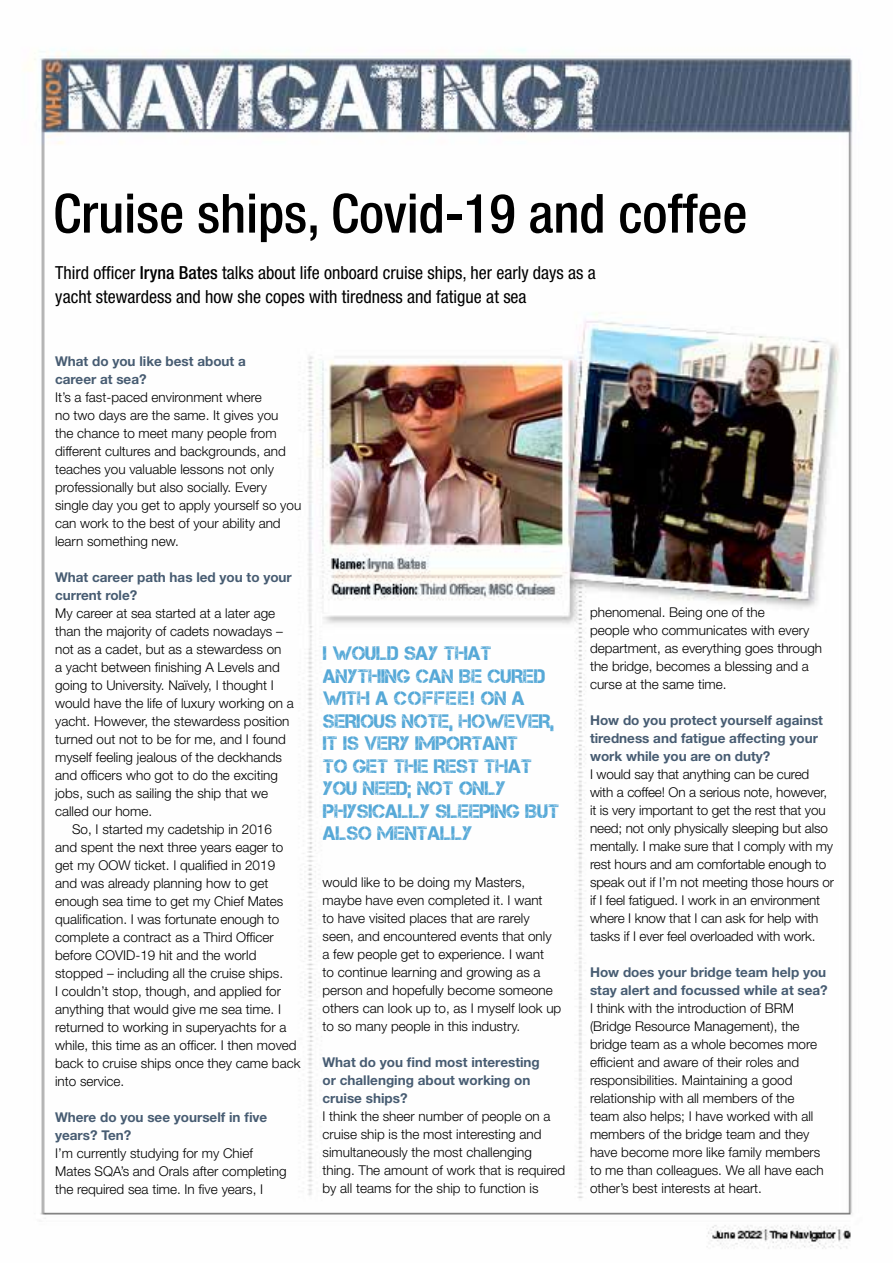
<style>
.page{position:relative;width:893px;height:1263px;background:#fff}
.page>*{position:absolute;margin:0;border:0;box-sizing:border-box;transform-origin:0 0}
.t1{font:500 condensed 54px "Helvetica Neue LT Std";color:#000}
.t2{font:19.5px/22.5px "Captureit";color:#55a8d7}
.t3{font:condensed 18px/24px "Helvetica Neue LT Std";color:#000}
.t4{font:300 13.5px/18px "Helvetica Neue LT Std";color:#000}
.t5{font:700 13.5px/18px "Helvetica Neue LT Std";color:#475c72}
.s1{font-weight:500}
</style>
<div class="page">
<img style="left:27px;top:49px;width:826px;height:1200px">
<h1 class="t1" style="left:53px;top:181px;width:696px">Cruise ships, Covid-19 and coffee</h1>
<h3 class="t3" style="left:55px;top:261px;width:542px">Third officer <span class="s1">Iryna Bates</span> talks about life onboard cruise ships, her early days as a yacht stewardess and how she copes with tiredness and fatigue at sea</h3>
<p class="t5" style="left:55px;top:351px;width:192px">What do you like best about a career at sea?</p>
<p class="t4" style="left:55px;top:387px;width:248px">It’s a fast-paced environment where<br>no two days are the same. It gives you<br>the chance to meet many people from different cultures and backgrounds, and teaches you valuable lessons not only professionally but also socially. Every single day you get to apply yourself so you can work to the best of your ability and learn something new.</p>
<p class="t5" style="left:55px;top:567px;width:238px">What career path has led you to your current role?</p>
<p class="t4" style="left:55px;top:603px;width:222px">My career at sea started at a later age</p>
<p class="t4" style="left:55px;top:621px;width:229px">than the majority of cadets nowadays –</p>
<p class="t4" style="left:55px;top:639px;width:228px">not as a cadet, but as a stewardess on</p>
<p class="t4" style="left:55px;top:657px;width:226px">a yacht between finishing A Levels and</p>
<p class="t4" style="left:55px;top:675px;width:220px">going to University. Naïvely, I thought I</p>
<p class="t4" style="left:55px;top:693px;width:240px">would have the life of luxury working on a</p>
<p class="t4" style="left:55px;top:711px;width:236px">yacht. However, the stewardess position</p>
<p class="t4" style="left:55px;top:729px;width:232px">turned out not to be for me, and I found</p>
<p class="t4" style="left:55px;top:747px;width:228px">myself feeling jealous of the deckhands</p>
<p class="t4" style="left:55px;top:765px;width:224px">and officers who got to do the exciting</p>
<p class="t4" style="left:55px;top:783px;width:215px">jobs, such as sailing the ship that we</p>
<p class="t4" style="left:55px;top:801px;width:99px">called our home.</p>
<p class="t4" style="left:72px;top:819px;width:201px">So, I started my cadetship in 2016</p>
<p class="t4" style="left:55px;top:837px;width:230px">and spent the next three years eager to</p>
<p class="t4" style="left:55px;top:855px;width:222px">get my OOW ticket. I qualified in 2019</p>
<p class="t4" style="left:55px;top:873px;width:215px">and was already planning how to get</p>
<p class="t4" style="left:55px;top:891px;width:230px">enough sea time to get my Chief Mates</p>
<p class="t4" style="left:55px;top:909px;width:226px">qualification. I was fortunate enough to</p>
<p class="t4" style="left:55px;top:927px;width:220px">complete a contract as a Third Officer</p>
<p class="t4" style="left:55px;top:945px;width:203px">before COVID-19 hit and the world</p>
<p class="t4" style="left:55px;top:963px;width:230px">stopped – including all the cruise ships.</p>
<p class="t4" style="left:55px;top:981px;width:227px">I couldn’t stop, though, and applied for</p>
<p class="t4" style="left:55px;top:999px;width:228px">anything that would give me sea time. I</p>
<p class="t4" style="left:55px;top:1017px;width:233px">returned to working in superyachts for a</p>
<p class="t4" style="left:55px;top:1035px;width:243px">while, this time as an officer. I then moved</p>
<p class="t4" style="left:55px;top:1053px;width:247px">back to cruise ships once they came back</p>
<p class="t4" style="left:55px;top:1071px;width:71px">into service.</p>
<p class="t5" style="left:55px;top:1107px;width:214px">Where do you see yourself in five years? Ten?</p>
<p class="t4" style="left:55px;top:1143px;width:233px">I’m currently studying for my Chief<br>Mates SQA’s and Orals after completing the required sea time. In five years, I</p>
<h2 class="t2" style="left:323px;top:642px;width:237px">I WOULD SAY THAT<br>ANYTHING CAN BE CURED<br>WITH A COFFEE! ON A<br>SERIOUS NOTE, HOWEVER,<br>IT IS VERY IMPORTANT<br>TO GET THE REST THAT<br>YOU NEED; NOT ONLY<br>PHYSICALLY SLEEPING BUT<br>ALSO MENTALLY</h2>
<p class="t4" style="left:323px;top:873px;width:240px">would like to be doing my Masters, maybe have even completed it. I want<br>to have visited places that are rarely seen, and encountered events that only a few people get to experience. I want<br>to continue learning and growing as a person and hopefully become someone others can look up to, as I myself look up to so many people in this industry.</p>
<p class="t5" style="left:323px;top:1053px;width:219px">What do you find most interesting or challenging about working on cruise ships?</p>
<p class="t4" style="left:323px;top:1107px;width:244px">I think the sheer number of people on a cruise ship is the most interesting and simultaneously the most challenging thing. The amount of work that is required by all teams for the ship to function is</p>
<p class="t4" style="left:590px;top:603px;width:234px">phenomenal. Being one of the<br>people who communicates with every department, as everything goes through the bridge, becomes a blessing and a curse at the same time.</p>
<p class="t5" style="left:590px;top:711px;width:234px">How do you protect yourself against tiredness and fatigue affecting your work while you are on duty?</p>
<p class="t4" style="left:590px;top:765px;width:246px">I would say that anything can be cured with a coffee! On a serious note, however, it is very important to get the rest that you need; not only physically sleeping but also mentally. I make sure that I comply with my rest hours and am comfortable enough to speak out if I’m not meeting those hours or if I feel fatigued. I work in an environment where I know that I can ask for help with tasks if I ever feel overloaded with work.</p>
<p class="t5" style="left:590px;top:963px;width:239px">How does your bridge team help you stay alert and focussed while at sea?</p>
<p class="t4" style="left:590px;top:999px;width:235px">I think with the introduction of BRM (Bridge Resource Management), the bridge team as a whole becomes more efficient and aware of their roles and responsibilities. Maintaining a good relationship with all members of the team also helps; I have worked with all members of the bridge team and they have become more like family members to me than colleagues. We all have each other’s best interests at heart.</p>
</div>
